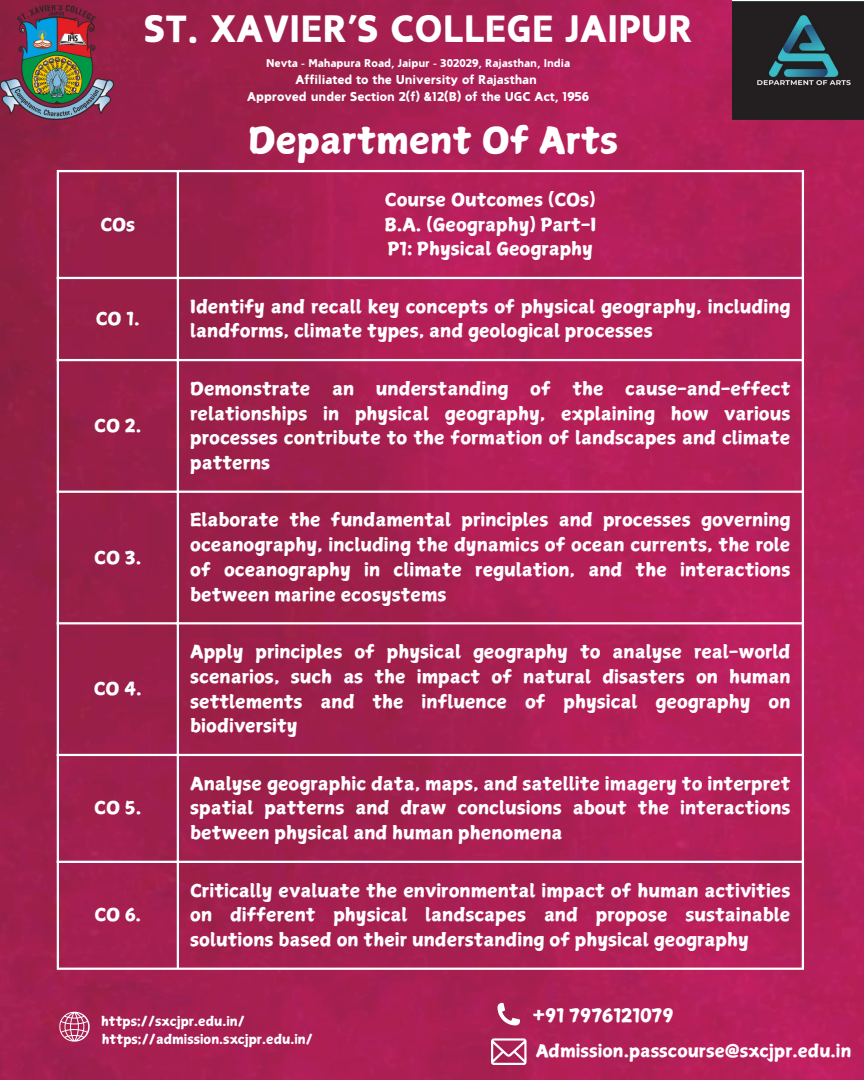
<style>
.page{position:relative;width:864px;height:1080px;background:#fff}
.page>*{position:absolute;margin:0;border:0;box-sizing:border-box;transform-origin:0 0}
.t1{font:900 38.17px "Canva Dainty";color:#fff}
.t2{font:36px "Canva Surname Fu";color:#fff}
.t3{font:18.75px "Canva Surname Fu";color:#fff}
.t4{font:18px/24.8px "Canva Surname Fu";color:#fff;text-align:justify}
.t5{font:17.25px "Canva Surname Fu";color:#fff}
.t6{font:900 12.83px "Canva Dainty";color:#fff}
.t7{font:12.75px/17.4px "Canva Surname Fu";color:#fff}
.t8{font:900 11.32px "Canva Dainty";color:#fff}
</style>
<div class="page">
<img style="left:0;top:0;width:864px;height:1080px">
<img style="left:0;top:6px;width:114px;height:114px">
<img style="left:732px;top:0;width:132px;height:119px">
<hr style="left:57px;top:172px;width:2px;height:796px;background:#fff">
<hr style="left:177px;top:172px;width:2px;height:796px;background:#fff">
<hr style="left:802px;top:172px;width:2px;height:796px;background:#fff">
<hr style="left:57px;top:170px;width:747px;height:2px;background:#fff">
<hr style="left:57px;top:277px;width:747px;height:2px;background:#fff">
<hr style="left:57px;top:359px;width:747px;height:2px;background:#fff">
<hr style="left:57px;top:491px;width:747px;height:2px;background:#fff">
<hr style="left:57px;top:622px;width:747px;height:2px;background:#fff">
<hr style="left:57px;top:754px;width:747px;height:2px;background:#fff">
<hr style="left:57px;top:861px;width:747px;height:2px;background:#fff">
<hr style="left:57px;top:968px;width:747px;height:2px;background:#fff">
<svg style="left:59px;top:1012px;width:31px;height:30px"></svg>
<svg style="left:497px;top:1003px;width:23px;height:22px"></svg>
<svg style="left:491px;top:1038px;width:35px;height:27px"></svg>
<p class="t1" style="left:144px;top:9px;width:550px">ST. XAVIER’S COLLEGE JAIPUR</p>
<p class="t8" style="left:266px;top:57px;width:306px">Nevta - Mahapura Road, Jaipur - 302029, Rajasthan, India</p>
<p class="t6" style="left:296px;top:73px;width:243px">Affiliated to the University of Rajasthan</p>
<p class="t6" style="left:247px;top:90px;width:343px">Approved under Section 2(f) &amp;12(B) of the UGC Act, 1956</p>
<h1 class="t4" style="left:100px;top:212px;width:36px">COs</h1>
<p class="t4" style="left:96px;top:306px;width:45px">CO 1.</p>
<p class="t4" style="left:94px;top:413px;width:49px">CO 2.</p>
<p class="t4" style="left:94px;top:545px;width:49px">CO 3.</p>
<p class="t4" style="left:94px;top:676px;width:49px">CO 4.</p>
<p class="t4" style="left:94px;top:796px;width:49px">CO 5.</p>
<p class="t4" style="left:94px;top:903px;width:48px">CO 6.</p>
<p class="t2" style="left:248px;top:123px;width:372px">Department Of Arts</p>
<p class="t4" style="left:385px;top:187px;width:212px">Course Outcomes (COs)</p>
<p class="t4" style="left:385px;top:212px;width:213px">B.A. (Geography) Part-I</p>
<p class="t4" style="left:388px;top:237px;width:207px">P1: Physical Geography</p>
<p class="t4" style="left:190px;top:294px;width:602px">Identify and recall key concepts of physical geography, including landforms, climate types, and geological processes</p>
<p class="t4" style="left:190px;top:376px;width:602px">Demonstrate an understanding of the cause-and-effect relationships in physical geography, explaining how various processes contribute to the formation of landscapes and climate patterns</p>
<p class="t4" style="left:190px;top:508px;width:602px">Elaborate the fundamental principles and processes governing oceanography, including the dynamics of ocean currents, the role of oceanography in climate regulation, and the interactions between marine ecosystems</p>
<p class="t4" style="left:190px;top:639px;width:602px">Apply principles of physical geography to analyse real-world scenarios, such as the impact of natural disasters on human settlements and the influence of physical geography on biodiversity</p>
<p class="t4" style="left:190px;top:771px;width:602px">Analyse geographic data, maps, and satellite imagery to interpret spatial patterns and draw conclusions about the interactions between physical and human phenomena</p>
<p class="t4" style="left:190px;top:878px;width:602px">Critically evaluate the environmental impact of human activities on different physical landscapes and propose sustainable solutions based on their understanding of physical geography</p>
<p class="t7" style="left:101px;top:1013px;width:213px">https;//sxcjpr.edu.in/ https;//admission.sxcjpr.edu.in/</p>
<p class="t3" style="left:533px;top:1006px;width:142px">+91 7976121079</p>
<h3 class="t5" style="left:536px;top:1042px;width:317px">Admission.passcourse@sxcjpr.edu.in</h3>
</div>
